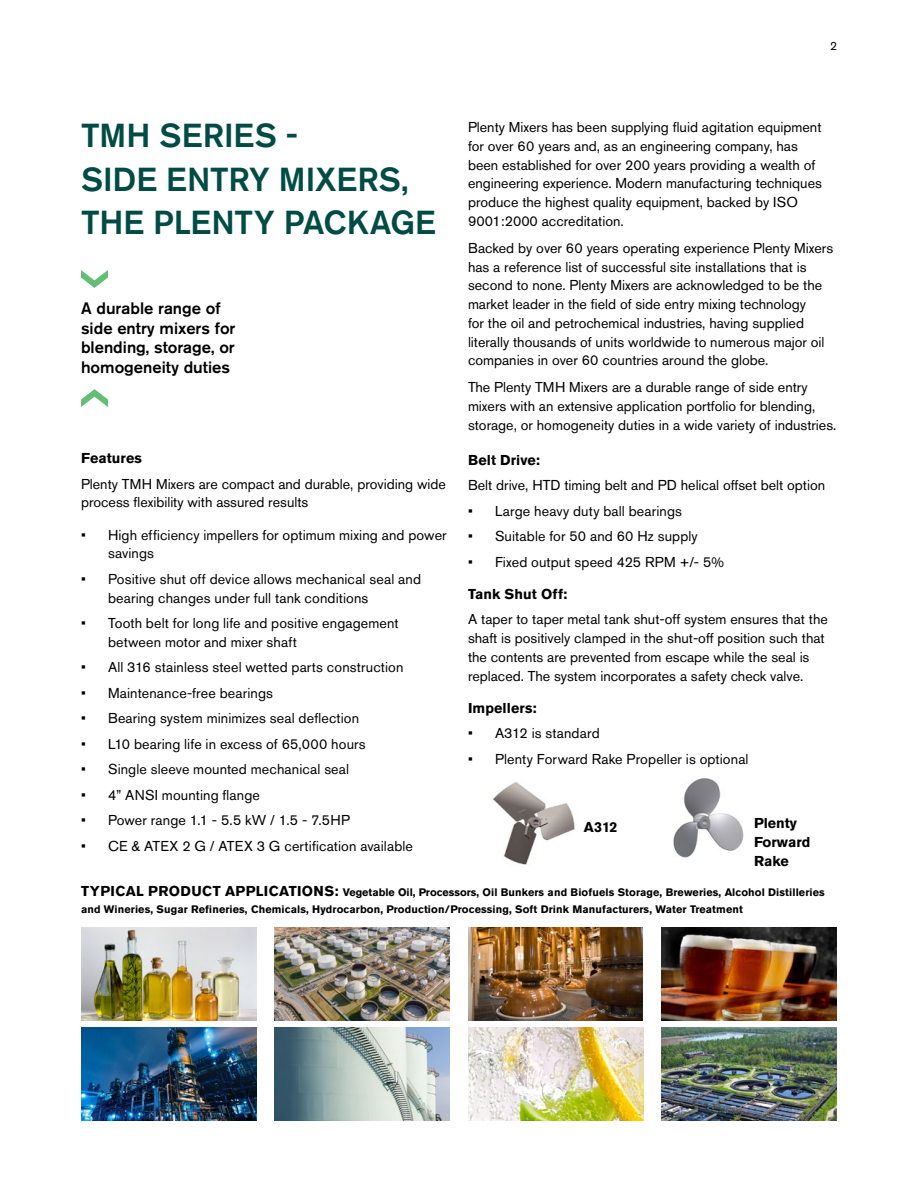
<style>
.page{position:relative;width:918px;height:1188px;background:#fff}
.page>*{position:absolute;margin:0;border:0;box-sizing:border-box;transform-origin:0 0}
.Page_Title__Akzidenz{font:500 33px/43.5px "Akzidenz Grotesk Pro";color:#004c44}
.Sidebar__Akzidenz_Gr{font:500 16.5px/19.5px "Akzidenz Grotesk Pro";color:#000}
.Body_Copy__Akzidenz{font:14.25px/18.8px "Akzidenz Grotesk Pro";color:#000}
.Bullet_point__Akzide{font:14.25px/18.8px "Akzidenz Grotesk Pro";letter-spacing:.01em;color:#000}
.Body_Copy__Akzidenz-2{font:700 14.25px/18.8px "Akzidenz Grotesk Pro";color:#000}
.Page_Numbers__Akzide{font:12px "Akzidenz Grotesk Pro";color:#000}
.Component_Headline{font:700 10.8px/16.5px "Akzidenz Grotesk Pro";letter-spacing:.01em;color:#000}
.s1{font-size:14.25px}
</style>
<div class="page">
<svg style="left:81px;top:389px;width:27px;height:18px"></svg>
<svg style="left:81px;top:270px;width:27px;height:18px"></svg>
<img style="left:673px;top:778px;width:71px;height:80px">
<img style="left:493px;top:782px;width:82px;height:83px">
<img style="left:274px;top:928px;width:176px;height:92px">
<img style="left:81px;top:928px;width:175px;height:92px">
<img style="left:468px;top:928px;width:174px;height:92px">
<img style="left:662px;top:928px;width:175px;height:92px">
<img style="left:274px;top:1028px;width:176px;height:92px">
<img style="left:81px;top:1028px;width:175px;height:92px">
<img style="left:468px;top:1028px;width:175px;height:92px">
<img style="left:662px;top:1028px;width:175px;height:92px">
<p class="Page_Numbers__Akzide" style="left:830px;top:38px;width:8px">2</p>
<p class="Body_Copy__Akzidenz" style="left:468px;top:118px;width:355px">Plenty Mixers has been supplying fluid agitation equipment for over 60 years and, as an engineering company, has been established for over 200 years providing a wealth of engineering experience. Modern manufacturing techniques produce the highest quality equipment, backed by ISO 9001:2000 accreditation.</p>
<p class="Body_Copy__Akzidenz" style="left:468px;top:238px;width:367px">Backed by over 60 years operating experience Plenty Mixers has a reference list of successful site installations that is second to none. Plenty Mixers are acknowledged to be the market leader in the field of side entry mixing technology<br>for the oil and petrochemical industries, having supplied literally thousands of units worldwide to numerous major oil companies in over 60 countries around the globe.</p>
<p class="Body_Copy__Akzidenz" style="left:468px;top:378px;width:370px">The Plenty TMH Mixers are a durable range of side entry mixers with an extensive application portfolio for blending, storage, or homogeneity duties in a wide variety of industries.</p>
<p class="Body_Copy__Akzidenz-2" style="left:468px;top:450px;width:74px">Belt Drive:</p>
<p class="Body_Copy__Akzidenz" style="left:468px;top:476px;width:359px">Belt drive, HTD timing belt and PD helical offset belt option</p>
<p class="Bullet_point__Akzide" style="left:468px;top:501px;width:216px">• Large heavy duty ball bearings</p>
<p class="Bullet_point__Akzide" style="left:468px;top:527px;width:231px">• Suitable for 50 and 60 Hz supply</p>
<p class="Bullet_point__Akzide" style="left:468px;top:552px;width:258px">• Fixed output speed 425 RPM +/- 5%</p>
<p class="Body_Copy__Akzidenz-2" style="left:468px;top:584px;width:101px">Tank Shut Off:</p>
<p class="Body_Copy__Akzidenz" style="left:468px;top:610px;width:361px">A taper to taper metal tank shut-off system ensures that the shaft is positively clamped in the shut-off position such that the contents are prevented from escape while the seal is replaced. The system incorporates a safety check valve.</p>
<p class="Body_Copy__Akzidenz-2" style="left:468px;top:698px;width:70px">Impellers:</p>
<p class="Bullet_point__Akzide" style="left:468px;top:724px;width:133px">• A312 is standard</p>
<p class="Bullet_point__Akzide" style="left:468px;top:749px;width:282px">• Plenty Forward Rake Propeller is optional</p>
<p class="Page_Title__Akzidenz" style="left:81px;top:113px;width:219px">TMH SERIES -</p>
<p class="Page_Title__Akzidenz" style="left:81px;top:157px;width:356px">SIDE ENTRY MIXERS,<br>THE PLENTY PACKAGE</p>
<p class="Sidebar__Akzidenz_Gr" style="left:81px;top:298px;width:156px">A durable range of side entry mixers for blending, storage, or homogeneity duties</p>
<p class="Body_Copy__Akzidenz-2" style="left:81px;top:449px;width:63px">Features</p>
<p class="Body_Copy__Akzidenz" style="left:81px;top:474px;width:366px">Plenty TMH Mixers are compact and durable, providing wide process flexibility with assured results</p>
<p class="Bullet_point__Akzide" style="left:108px;top:525px;width:340px;text-indent:-27px">• High efficiency impellers for optimum mixing and power savings</p>
<p class="Bullet_point__Akzide" style="left:108px;top:570px;width:315px;text-indent:-27px">• Positive shut off device allows mechanical seal and bearing changes under full tank conditions</p>
<p class="Bullet_point__Akzide" style="left:108px;top:614px;width:292px;text-indent:-27px">• Tooth belt for long life and positive engagement between motor and mixer shaft</p>
<p class="Bullet_point__Akzide" style="left:81px;top:658px;width:324px">• All 316 stainless steel wetted parts construction</p>
<p class="Bullet_point__Akzide" style="left:81px;top:684px;width:193px">• Maintenance-free bearings</p>
<p class="Bullet_point__Akzide" style="left:81px;top:709px;width:280px">• Bearing system minimizes seal deflection</p>
<p class="Bullet_point__Akzide" style="left:81px;top:735px;width:286px">• L10 bearing life in excess of 65,000 hours</p>
<p class="Bullet_point__Akzide" style="left:81px;top:760px;width:270px">• Single sleeve mounted mechanical seal</p>
<p class="Bullet_point__Akzide" style="left:81px;top:786px;width:181px">• 4” ANSI mounting flange</p>
<p class="Bullet_point__Akzide" style="left:81px;top:811px;width:270px">• Power range 1.1 - 5.5 kW / 1.5 - 7.5HP</p>
<p class="Bullet_point__Akzide" style="left:81px;top:837px;width:334px">• CE &amp; ATEX 2 G / ATEX 3 G certification available</p>
<p class="Body_Copy__Akzidenz-2" style="left:584px;top:818px;width:35px">A312</p>
<p class="Body_Copy__Akzidenz-2" style="left:754px;top:814px;width:58px">Plenty<br>Forward<br>Rake</p>
<p class="Component_Headline" style="left:81px;top:884px;width:745px"><span class="s1">TYPICAL PRODUCT APPLICATIONS:</span> Vegetable Oil, Processors, Oil Bunkers and Biofuels Storage, Breweries, Alcohol Distilleries and Wineries, Sugar Refineries, Chemicals, Hydrocarbon, Production/Processing, Soft Drink Manufacturers, Water Treatment</p>
</div>
